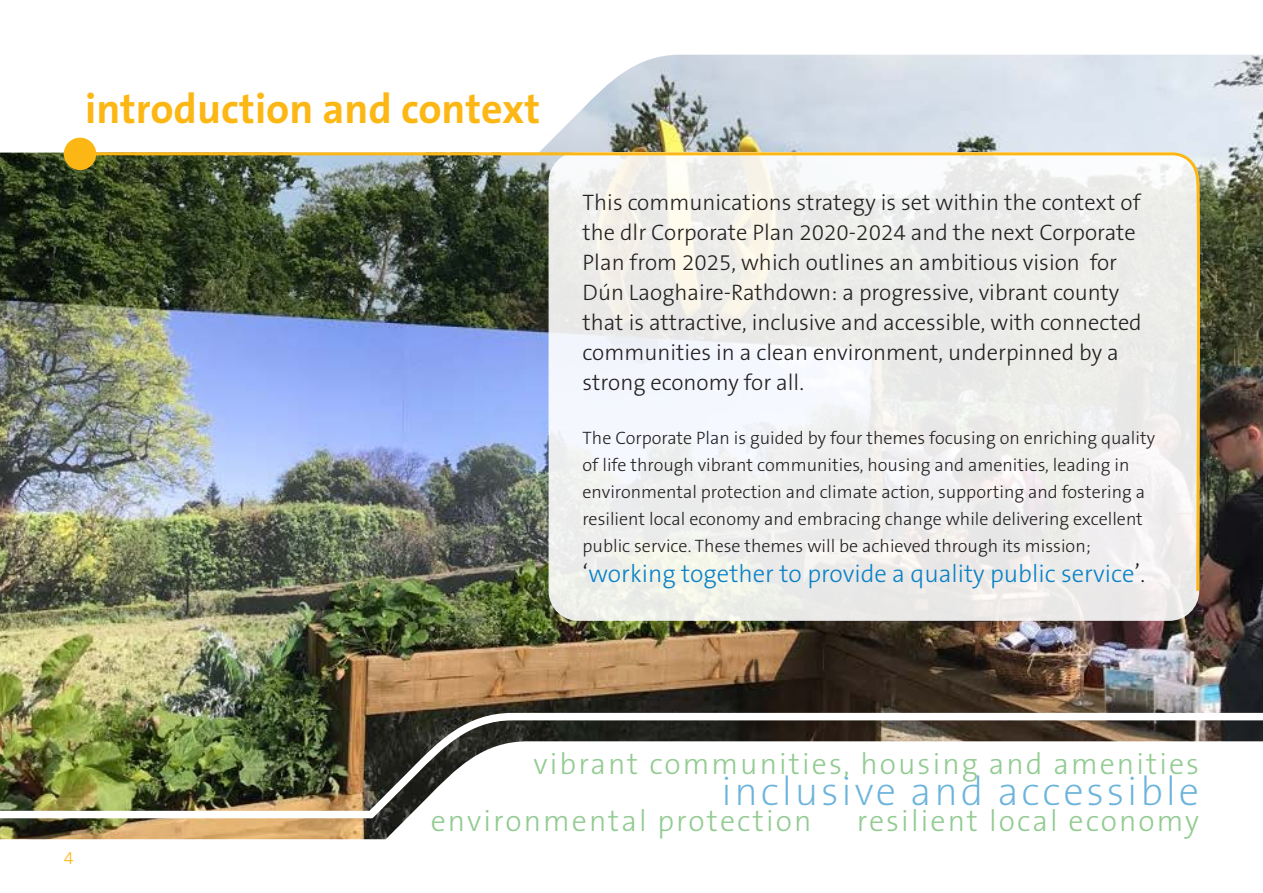
<style>
.page{position:relative;width:1263px;height:893px;background:#fff}
.page>*{position:absolute;margin:0;border:0;box-sizing:border-box;transform-origin:0 0}
.t1{font:700 42px "The Sans B7";color:#fdb714}
.t2{font:200 40.5px "The Sans B2";letter-spacing:.07em;color:#6cb4dc}
.t3{font:300 30px/57.9px "The Sans B3";letter-spacing:.07em;color:#92cb91}
.t4{font:300 24.75px "The Sans B3";color:#0a81c5}
.t5{font:300 22.5px/30px "The Sans B3";color:#231f20}
.t6{font:300 18px/27px "The Sans B3";color:#231f20}
.t7{font:300 18px "The Sans B3";color:#fdb714}
.s1{font-size:25.5px;color:#231f20}
.s2{font-size:22.5px;color:#231f20}
</style>
<div class="page">
<img style="left:0;top:153px;width:1263px;height:560px">
<svg style="left:0;top:54px;width:1262px;height:99px"></svg>
<svg style="left:1262px;top:55px;width:1px;height:98px"></svg>
<img style="left:0;top:818px;width:407px;height:22px">
<img style="left:0;top:713px;width:1263px;height:105px">
<div style="left:549px;top:152px;width:650px;height:469px;background:linear-gradient(to right,#edf0e9,#ece8e9);border-radius:30px"></div>
<img style="left:76px;top:151px;width:1125px;height:443px">
<div style="left:64px;top:138px;width:32px;height:32px;background:#fdb714;border-radius:50%"></div>
<h1 class="t1" style="left:85px;top:87px;width:456px">introduction and context</h1>
<p class="t5" style="left:583px;top:188px;width:561px">This communications strategy is set within the context of the dlr Corporate Plan 2020-2024 and the next Corporate Plan from 2025, which outlines an ambitious vision for Dún Laoghaire-Rathdown: a progressive, vibrant county that is attractive, inclusive and accessible, with connected communities in a clean environment, underpinned by a strong economy for all.</p>
<p class="t6" style="left:583px;top:425px;width:574px">The Corporate Plan is guided by four themes focusing on enriching quality of life through vibrant communities, housing and amenities, leading in environmental protection and climate action, supporting and fostering a resilient local economy and embracing change while delivering excellent public service. These themes will be achieved through its mission;</p>
<p class="t4" style="left:583px;top:561px;width:564px"><span class="s1">‘</span>working together to provide a quality public service<span class="s1">’</span><span class="s2">.</span></p>
<p class="t7" style="left:64px;top:848px;width:11px">4</p>
<h3 class="t3" style="left:431px;top:736px;width:770px;text-indent:103px">vibrant communities, housing and amenities environmental protection</h3>
<h2 class="t2" style="left:721px;top:771px;width:479px">inclusive and accessible</h2>
<h3 class="t3" style="left:857px;top:794px;width:344px">resilient local economy</h3>
</div>
